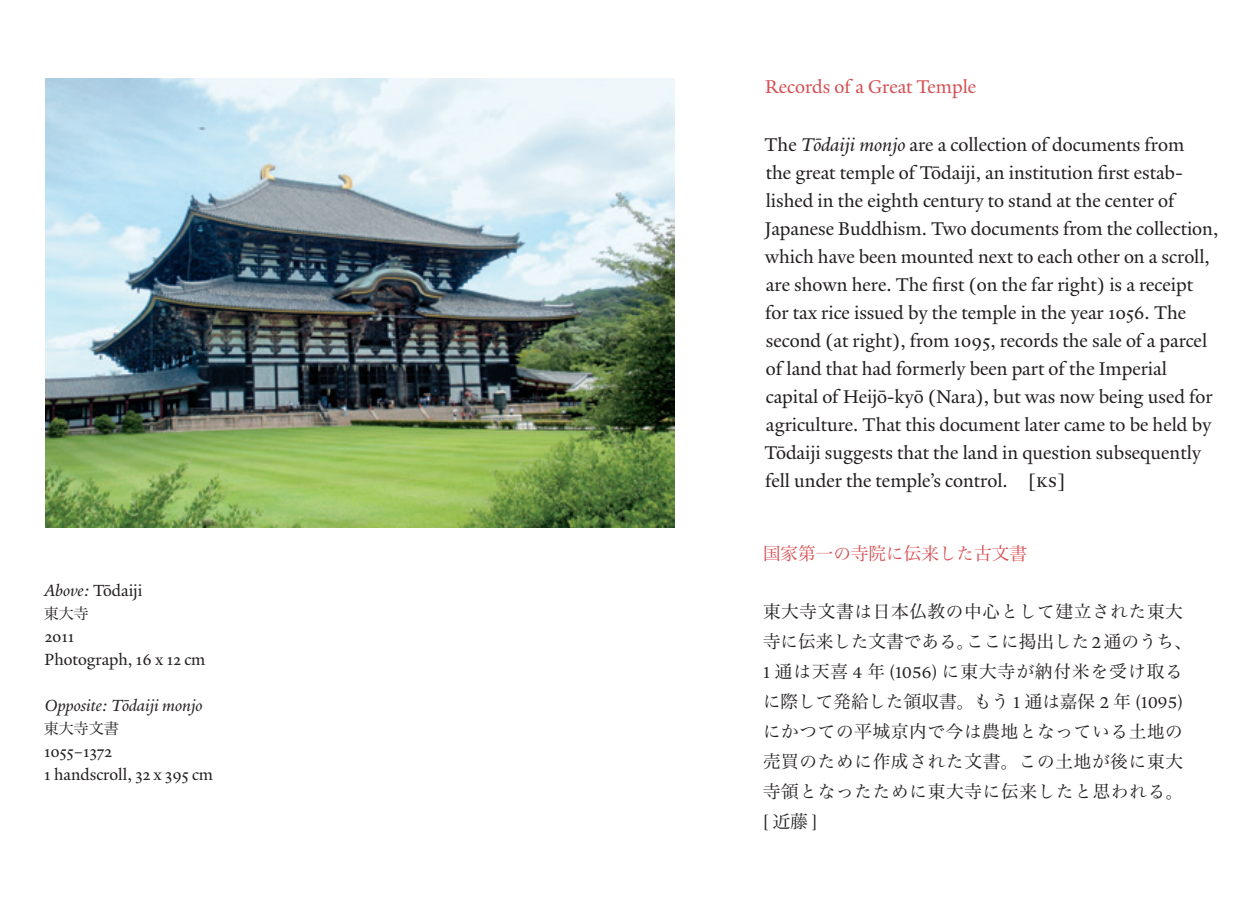
<style>
.page{position:relative;width:1260px;height:900px;background:#fff}
.page>*{position:absolute;margin:0;border:0;box-sizing:border-box;transform-origin:0 0}
.E_text__no_indent{font:20px/28px "Yale New";color:#231f20}
.E_text__head{font:20px "Yale New";color:#d54f53}
.j_text__no_indent{font:17.6px/30px "Hira Min Pro N W3";letter-spacing:.04em;color:#231f20}
.E_caption{font:17.6px "Yale New";color:#231f20}
.E_caption-2{font:italic 17.6px "Yale New";color:#231f20}
.j_text__head{font:17.6px "Hira Min Pro N W3";color:#d54f53}
.E_caption-3{font:15px "Hira Min Pro N W3";color:#231f20}
.s1{font-style:italic}
.s2{font-family:"Yale New";font-size:17px}
</style>
<div class="page">
<img style="left:45px;top:78px;width:630px;height:450px">
<p class="E_caption" style="left:44px;top:580px;width:99px"><span class="s1">Above:</span> Tōdaiji</p>
<p class="E_caption-3" style="left:44px;top:601px;width:46px">東大寺</p>
<p class="E_caption" style="left:45px;top:626px;width:31px">2011</p>
<p class="E_caption" style="left:45px;top:649px;width:162px">Photograph, 16 x 12 cm</p>
<p class="E_caption-2" style="left:45px;top:695px;width:159px">Opposite: Tōdaiji monjo</p>
<p class="E_caption-3" style="left:44px;top:716px;width:76px">東大寺文書</p>
<p class="E_caption" style="left:44px;top:741px;width:69px">1055–1372</p>
<p class="E_caption" style="left:44px;top:764px;width:171px">1 handscroll, 32 x 395 cm</p>
<p class="E_text__head" style="left:765px;top:74px;width:212px">Records of a Great Temple</p>
<p class="E_text__no_indent" style="left:765px;top:130px;width:455px">The <span class="s1">Tōdaiji monjo</span> are a collection of documents from<br>the great temple of Tōdaiji, an institution first estab&shy;lished in the eighth century to stand at the center of Japanese Buddhism. Two documents from the collection, which have been mounted next to each other on a scroll, are shown here. The first (on the far right) is a receipt for tax rice issued by the temple in the year 1056. The second (at right), from 1095, records the sale of a parcel of land that had formerly been part of the Imperial capital of Heijō-kyō (Nara), but was now being used for agriculture. That this document later came to be held by Tōdaiji suggests that the land in question subsequently fell under the temple’s control. [ks ]</p>
<p class="j_text__head" style="left:763px;top:539px;width:265px">国家第一の寺院に伝来した古文書</p>
<p class="j_text__no_indent" style="left:763px;top:595px;width:430px">東大寺文書は日本仏教の中心として建立された東大寺に伝来した文書である。ここに掲出した<span class="s2">2</span>通のうち、<br><span class="s2">1</span> 通は天喜 <span class="s2">4</span> 年 (<span class="s2">1056</span>) に東大寺が納付米を受け取るに際して発給した領収書。もう <span class="s2">1</span> 通は嘉保 <span class="s2">2</span> 年 (<span class="s2">1095</span>)にかつての平城京内で今は農地となっている土地の売買のために作成された文書。この土地が後に東大寺領となったために東大寺に伝来したと思われる。[近藤]</p>
</div>
